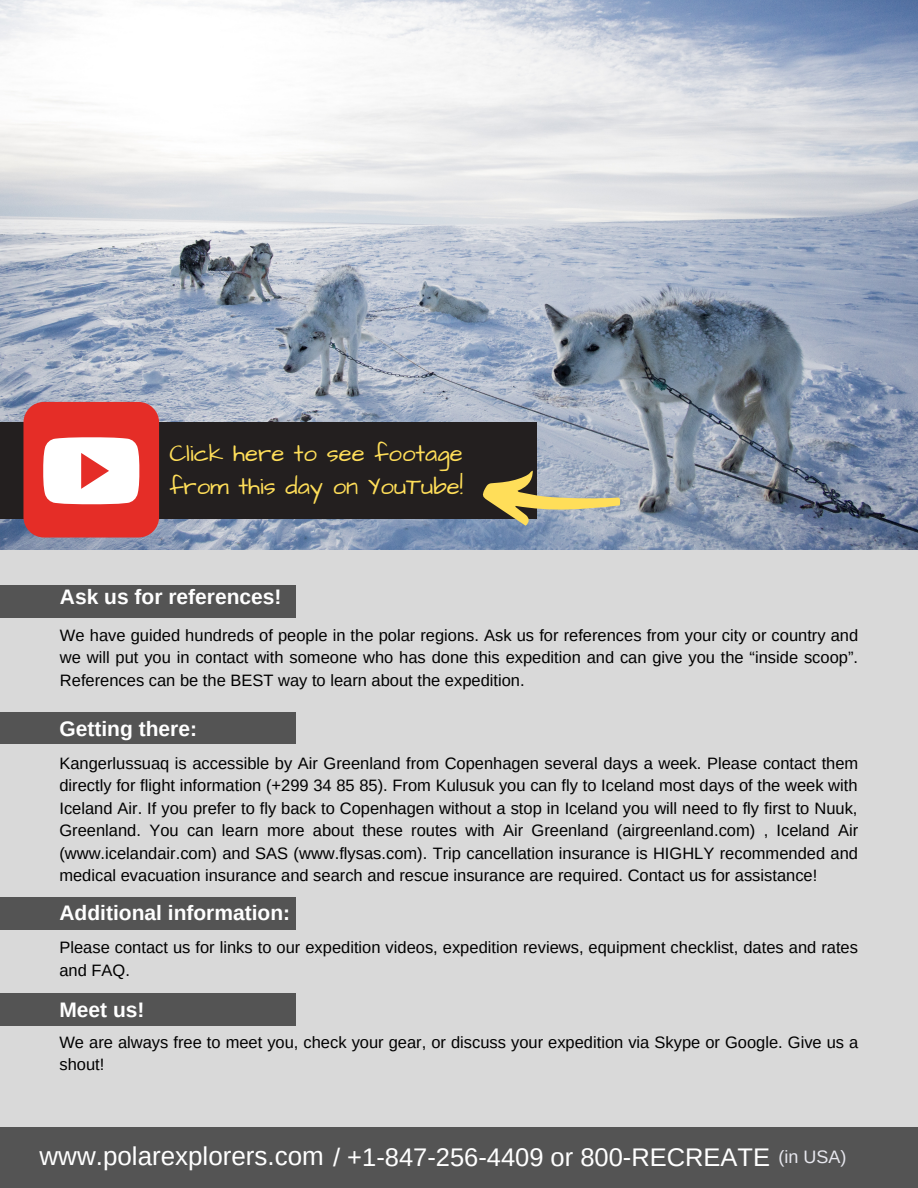
<style>
.page{position:relative;width:918px;height:1188px;background:#fff}
.page>*{position:absolute;margin:0;border:0;box-sizing:border-box;transform-origin:0 0}
.t1{font:25.5px "Arimo";color:#fff}
.t2{font:24px/33px "Architects Daughter";color:#ffde59}
.t3{font:700 21px "Arimo";color:#fff}
.t4{font:18px "Arimo";color:#e7e7ee}
.t5{font:16.5px/22.5px "Arimo";color:#000;text-align:justify}
.s1{font-size:25.95px}
</style>
<div class="page">
<img style="left:0;top:0;width:918px;height:551px">
<div style="left:0;top:551px;width:918px;height:637px;background:#d9d9d9"></div>
<div style="left:0;top:585px;width:296px;height:33px;background:#545454"></div>
<div style="left:0;top:713px;width:296px;height:31px;background:#545454"></div>
<div style="left:0;top:898px;width:296px;height:32px;background:#545454"></div>
<div style="left:0;top:993px;width:296px;height:33px;background:#545454"></div>
<div style="left:0;top:1127px;width:918px;height:61px;background:#545454"></div>
<div style="left:0;top:422px;width:536px;height:97px;background:#231f1f"></div>
<div style="left:23px;top:402px;width:136px;height:136px;background:#e52d27;border-radius:21px"></div>
<svg style="left:43px;top:437px;width:96px;height:67px;background:#fbe3e2"></svg>
<svg style="left:483px;top:471px;width:137px;height:55px;background:#a9a587"></svg>
<p class="t2" style="left:169px;top:437px;width:295px">Click here to see footage from this day on YouTube!</p>
<p class="t3" style="left:60px;top:585px;width:223px">Ask us for references!</p>
<p class="t5" style="left:60px;top:624px;width:800px">We have guided hundreds of people in the polar regions. Ask us for references from your city or country and we will put you in contact with someone who has done this expedition and can give you the “inside scoop”.<br>References can be the BEST way to learn about the expedition.</p>
<p class="t3" style="left:59px;top:717px;width:139px">Getting there:</p>
<p class="t5" style="left:59px;top:752px;width:800px">Kangerlussuaq is accessible by Air Greenland from Copenhagen several days a week. Please contact them directly for flight information (+299 34 85 85). From Kulusuk you can fly to Iceland most days of the week with Iceland Air. If you prefer to fly back to Copenhagen without a stop in Iceland you will need to fly first to Nuuk, Greenland. You can learn more about these routes with Air Greenland (airgreenland.com) , Iceland Air (www.icelandair.com) and SAS (www.flysas.com). Trip cancellation insurance is HIGHLY recommended and medical evacuation insurance and search and rescue insurance are required. Contact us for assistance!</p>
<p class="t3" style="left:59px;top:901px;width:232px">Additional information:</p>
<p class="t5" style="left:59px;top:936px;width:800px">Please contact us for links to our expedition videos, expedition reviews, equipment checklist, dates and rates and FAQ.</p>
<p class="t3" style="left:59px;top:998px;width:87px">Meet us!</p>
<p class="t5" style="left:59px;top:1031px;width:800px">We are always free to meet you, check your gear, or discuss your expedition via Skype or Google. Give us a shout!</p>
<p class="t1" style="left:40px;top:1142px;width:732px"><span class="s1">www.polarexplorers.com</span> / +1-847-256-4409 or 800-RECREATE</p>
<p class="t4" style="left:779px;top:1146px;width:69px">(in USA)</p>
</div>
